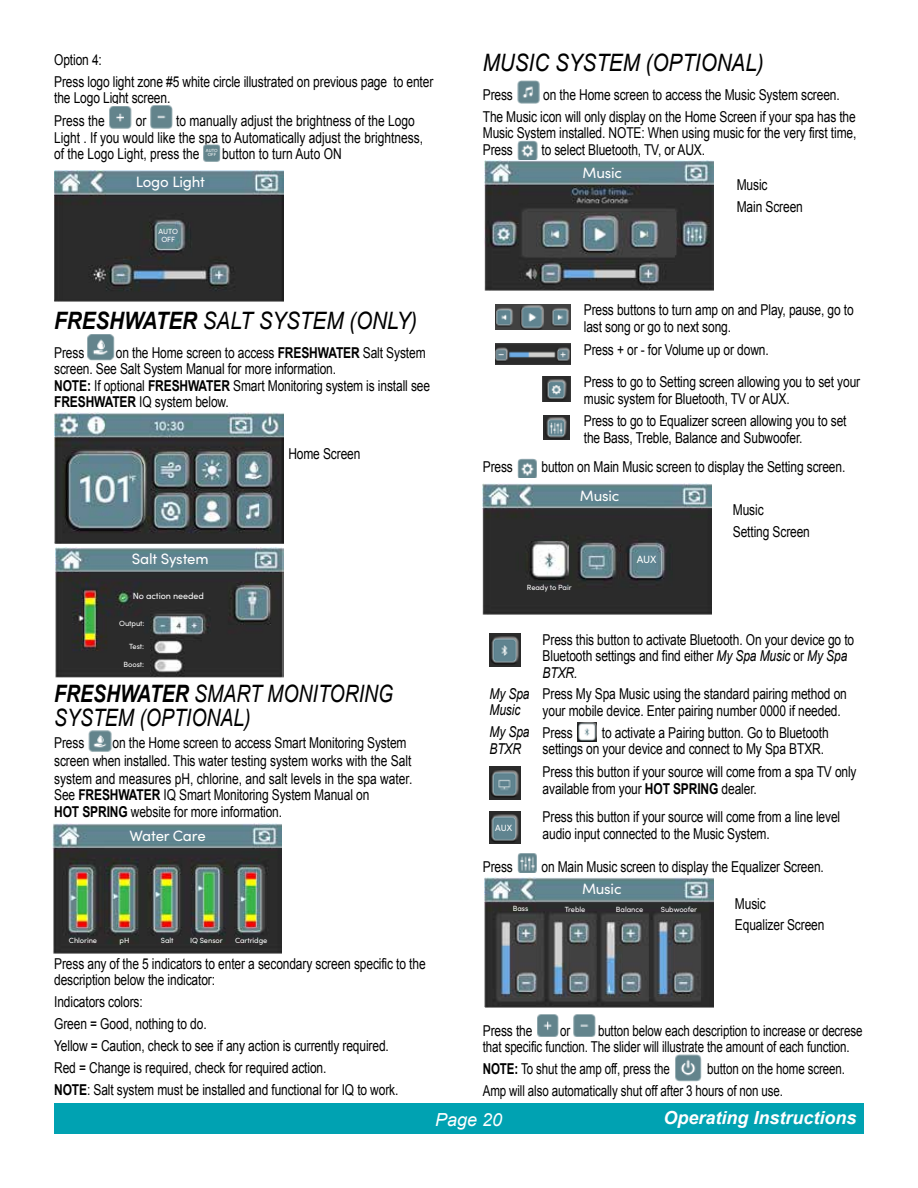
<style>
.page{position:relative;width:918px;height:1188px;background:#fff}
.page>*{position:absolute;margin:0;border:0;box-sizing:border-box;transform-origin:0 0}
.t1{font:italic 24px "Arial";color:#000;scale:.86 1}
.t2{font:italic 24px/24px "Arial";color:#000;scale:.81 1}
.t3{font:italic 700 18px "Arial";color:#fff}
.t4{font:italic 18px "Arial";color:#fff}
.t5{font:15px/16.5px "Arial";letter-spacing:-.01em;color:#000;scale:.8 1}
.t6{font:15px/16.5px "Arial";letter-spacing:-.01em;color:#000;scale:.77 1}
.t7{font:15px "Sofia Pro";letter-spacing:-.01em;color:#fff}
.t8{font:italic 15px/16.5px "Arial";letter-spacing:-.01em;color:#000;scale:.8 1}
.t9{font:10.5px "Sofia Pro";color:#fff}
.t10{font:9px "Sofia Pro";letter-spacing:-.01em;color:#fff}
.t11{font:7.5px/8.4px "Sofia Pro";letter-spacing:-.01em;color:#fff;text-align:center}
.t12{font:4.5px/4.5px "Sofia Pro";color:#fff;text-align:center}
.s1{font-weight:700}
.s2{font-style:italic}
</style>
<div class="page">
<div style="left:54px;top:1103px;width:810px;height:31px;background:#00a2b2"></div>
<img style="left:109px;top:106px;width:23px;height:23px">
<img style="left:150px;top:105px;width:23px;height:24px">
<img style="left:203px;top:144px;width:18px;height:18px">
<img style="left:87px;top:334px;width:28px;height:27px">
<img style="left:88px;top:730px;width:24px;height:22px">
<img style="left:517px;top:80px;width:23px;height:24px">
<img style="left:517px;top:140px;width:21px;height:20px">
<img style="left:495px;top:304px;width:75px;height:25px">
<img style="left:495px;top:344px;width:75px;height:20px">
<img style="left:543px;top:376px;width:27px;height:26px">
<img style="left:543px;top:416px;width:27px;height:24px">
<img style="left:517px;top:458px;width:20px;height:20px">
<img style="left:489px;top:634px;width:32px;height:32px">
<img style="left:577px;top:723px;width:20px;height:19px">
<img style="left:489px;top:767px;width:32px;height:32px">
<img style="left:490px;top:811px;width:31px;height:33px">
<img style="left:517px;top:853px;width:20px;height:19px">
<img style="left:537px;top:1014px;width:22px;height:23px">
<img style="left:573px;top:1014px;width:23px;height:23px">
<img style="left:675px;top:1055px;width:27px;height:27px">
<img style="left:54px;top:170px;width:230px;height:131px">
<img style="left:55px;top:413px;width:229px;height:130px">
<img style="left:55px;top:547px;width:229px;height:131px">
<img style="left:53px;top:824px;width:228px;height:130px">
<img style="left:485px;top:161px;width:228px;height:130px">
<img style="left:483px;top:484px;width:228px;height:131px">
<img style="left:530px;top:541px;width:38px;height:38px">
<img style="left:485px;top:877px;width:228px;height:131px">
<p class="t5" style="left:54px;top:49px;width:475px;line-height:21.9px">Option 4:<br>Press logo light zone #5 white circle illustrated on previous page to enter</p>
<p class="t5" style="left:54px;top:86px;width:147px;line-height:23.2px">the Logo Light screen.<br>Press the</p>
<p class="t5" style="left:54px;top:113px;width:463px;text-indent:122px">to manually adjust the brightness of the Logo<br>Light . If you would like the spa to Automatically adjust the brightness, of the Logo Light, press the</p>
<p class="t5" style="left:136px;top:113px;width:15px">or</p>
<p class="t12" style="left:206px;top:148px;width:13px">AUTO<br>OFF</p>
<p class="t5" style="left:222px;top:146px;width:151px">button to turn Auto ON</p>
<p class="t7" style="left:136px;top:171px;width:71px">Logo Light</p>
<p class="t11" style="left:158px;top:227px;width:21px">AUTO<br>OFF</p>
<h1 class="t1" style="left:54px;top:305px;width:423px"><span class="s1">FRESHWATER</span> SALT SYSTEM (ONLY)</h1>
<p class="t5" style="left:54px;top:344px;width:39px">Press</p>
<p class="t5" style="left:54px;top:344px;width:471px;text-indent:62px">on the Home screen to access <span class="s1">FRESHWATER</span> Salt System screen. See Salt System Manual for more information.<br><span class="s1">NOTE:</span> If optional <span class="s1">FRESHWATER</span> Smart Monitoring system is install see <span class="s1">FRESHWATER</span> IQ system below.</p>
<p class="t7" style="left:132px;top:548px;width:78px">Salt System</p>
<p class="t10" style="left:133px;top:590px;width:73px">No action needed</p>
<p class="t11" style="left:119px;top:619px;width:27px">Output:</p>
<p class="t11" style="left:129px;top:642px;width:16px">Test:</p>
<p class="t11" style="left:124px;top:660px;width:22px">Boost:</p>
<p class="t5" style="left:288px;top:446px;width:92px">Home Screen</p>
<h1 class="t2" style="left:54px;top:682px;width:420px"><span class="s1">FRESHWATER</span> SMART MONITORING<br>SYSTEM (OPTIONAL)</h1>
<p class="t5" style="left:54px;top:734px;width:39px">Press</p>
<p class="t5" style="left:54px;top:734px;width:449px;line-height:18px;text-indent:58px">on the Home screen to access Smart Monitoring System screen when installed. This water testing system works with the Salt system and measures pH, chlorine, and salt levels in the spa water.</p>
<p class="t5" style="left:54px;top:787px;width:395px">See <span class="s1">FRESHWATER</span> IQ Smart Monitoring System Manual on<br><span class="s1">HOT SPRING</span> website for more information.</p>
<p class="t7" style="left:130px;top:825px;width:78px">Water Care</p>
<p class="t11" style="left:69px;top:936px;width:30px">Chlorine</p>
<p class="t11" style="left:120px;top:936px;width:11px">pH</p>
<p class="t11" style="left:161px;top:936px;width:14px">Salt</p>
<p class="t11" style="left:190px;top:936px;width:34px">IQ Sensor</p>
<p class="t11" style="left:235px;top:936px;width:34px">Cartridge</p>
<p class="t5" style="left:54px;top:956px;width:466px">Press any of the 5 indicators to enter a secondary screen specific to the description below the indicator:</p>
<p class="t5" style="left:54px;top:991px;width:432px;line-height:21.9px">Indicators colors:<br>Green = Good, nothing to do.<br>Yellow = Caution, check to see if any action is currently required.<br>Red = Change is required, check for required action.<br><span class="s1">NOTE</span>: Salt system must be installed and functional for IQ to work.</p>
<h1 class="t1" style="left:483px;top:47px;width:328px">MUSIC SYSTEM (OPTIONAL)</h1>
<p class="t5" style="left:483px;top:87px;width:39px">Press</p>
<p class="t5" style="left:483px;top:84px;width:468px;line-height:21.9px;text-indent:60px">on the Home screen to access the Music System screen.<br>The Music icon will only display on the Home Screen if your spa has the</p>
<p class="t5" style="left:483px;top:125px;width:469px">Music System installed. NOTE: When using music for the very first time,<br>Press</p>
<p class="t5" style="left:541px;top:141px;width:206px">to select Bluetooth, TV, or AUX.</p>
<p class="t7" style="left:583px;top:161px;width:41px">Music</p>
<p class="t5" style="left:737px;top:174px;width:84px;line-height:21.9px">Music<br>Main Screen</p>
<p class="t5" style="left:584px;top:302px;width:339px">Press buttons to turn amp on and Play, pause, go to last song or go to next song.</p>
<p class="t5" style="left:584px;top:333px;width:347px;line-height:32.2px">Press + or - for Volume up or down.<br>Press to go to Setting screen allowing you to set your</p>
<p class="t5" style="left:584px;top:387px;width:330px;line-height:23px">music system for Bluetooth, TV or AUX.<br>Press to go to Equalizer screen allowing you to set</p>
<p class="t5" style="left:584px;top:430px;width:275px">the Bass, Treble, Balance and Subwoofer.</p>
<p class="t5" style="left:483px;top:459px;width:39px">Press</p>
<p class="t5" style="left:541px;top:459px;width:381px">button on Main Music screen to display the Setting screen.</p>
<p class="t7" style="left:580px;top:484px;width:41px">Music</p>
<p class="t11" style="left:527px;top:582px;width:46px">Ready to Pair</p>
<p class="t9" style="left:637px;top:552px;width:21px">AUX</p>
<p class="t5" style="left:733px;top:499px;width:98px;line-height:21.9px">Music<br>Setting Screen</p>
<p class="t8" style="left:490px;top:685px;width:52px">My Spa<br>Music</p>
<p class="t8" style="left:490px;top:724px;width:52px">My Spa<br>BTXR</p>
<p class="t10" style="left:495px;top:821px;width:18px">AUX</p>
<p class="t5" style="left:543px;top:631px;width:391px">Press this button to activate Bluetooth. On your device go to<br>Bluetooth settings and find either <span class="s2">My Spa Music</span> or <span class="s2">My Spa<br>BTXR.</span></p>
<p class="t5" style="left:543px;top:686px;width:382px">Press My Spa Music using the standard pairing method on your mobile device. Enter pairing number 0000 if needed.</p>
<p class="t5" style="left:543px;top:724px;width:39px">Press</p>
<p class="t5" style="left:543px;top:724px;width:359px;text-indent:59px">to activate a Pairing button. Go to Bluetooth settings on your device and connect to My Spa BTXR.</p>
<p class="t5" style="left:543px;top:764px;width:394px">Press this button if your source will come from a spa TV only available from your <span class="s1">HOT SPRING</span> dealer.</p>
<p class="t5" style="left:543px;top:809px;width:374px">Press this button if your source will come from a line level audio input connected to the Music System.</p>
<p class="t5" style="left:483px;top:859px;width:39px">Press</p>
<p class="t5" style="left:541px;top:859px;width:355px">on Main Music screen to display the Equalizer Screen.</p>
<p class="t7" style="left:582px;top:878px;width:41px">Music</p>
<p class="t11" style="left:513px;top:904px;width:17px">Bass</p>
<p class="t11" style="left:565px;top:905px;width:22px">Treble</p>
<p class="t11" style="left:616px;top:905px;width:29px">Balance</p>
<p class="t11" style="left:661px;top:905px;width:38px">Subwoofer</p>
<p class="t5" style="left:735px;top:893px;width:113px;line-height:21.9px">Music<br>Equalizer Screen</p>
<p class="t5" style="left:483px;top:1022px;width:64px">Press the</p>
<p class="t6" style="left:560px;top:1022px;width:15px">or</p>
<p class="t6" style="left:483px;top:1022px;width:495px;text-indent:115px">button below each description to increase or decrese that specific function. The slider will illustrate the amount of each function.</p>
<p class="t6" style="left:483px;top:1061px;width:244px"><span class="s1">NOTE:</span> To shut the amp off, press the</p>
<p class="t6" style="left:483px;top:1058px;width:472px;line-height:21.9px;text-indent:224px">button on the home screen.<br>Amp will also automatically shut off after 3 hours of non use.</p>
<p class="t4" style="left:435px;top:1108px;width:69px">Page 20</p>
<p class="t3" style="left:664px;top:1106px;width:195px">Operating Instructions</p>
</div>
